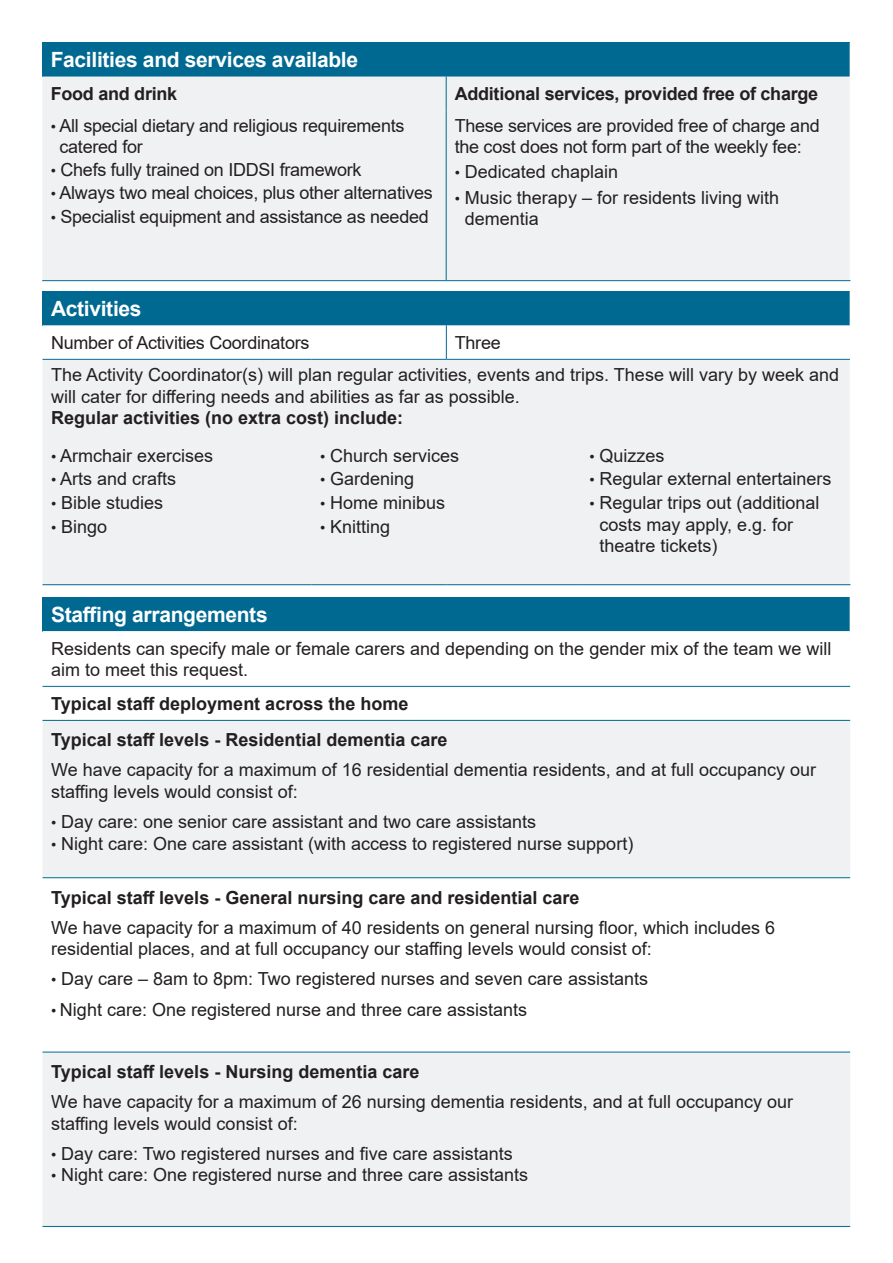
<style>
.page{position:relative;width:893px;height:1263px;background:#fff}
.page>*{position:absolute;margin:0;border:0;box-sizing:border-box;transform-origin:0 0}
.t1{font:700 21px "Arial";letter-spacing:-.015em;color:#fff}
.t2{font:18px/21.6px "Arial";color:#231f20}
.t3{font:700 18px "Arial";color:#231f20}
.s1{font-size:15px}
.s2{font-weight:700}
</style>
<div class="page">
<div style="left:43px;top:597px;width:807px;height:34px;background:#006992"></div>
<svg style="left:43px;top:631px;width:807px;height:89px"></svg>
<svg style="left:43px;top:721px;width:807px;height:505px;fill:#f0f1f2"></svg>
<hr style="left:43px;top:686px;width:807px;height:1px;background:#006992">
<hr style="left:43px;top:720px;width:807px;height:1px;background:#006992">
<hr style="left:43px;top:877px;width:807px;height:1px;background:#006992">
<hr style="left:43px;top:1052px;width:807px;height:1px;background:#006992">
<hr style="left:43px;top:1226px;width:807px;height:1px;background:#006992">
<div style="left:42px;top:43px;width:808px;height:34px;background:#006992"></div>
<div style="left:42px;top:77px;width:808px;height:203px;background:#f0f1f2"></div>
<hr style="left:446px;top:77px;width:1px;height:34px;background:#006992">
<hr style="left:42px;top:280px;width:404px;height:1px;background:#006992">
<hr style="left:446px;top:111px;width:1px;height:169px;background:#006992">
<hr style="left:446px;top:280px;width:404px;height:1px;background:#006992">
<div style="left:43px;top:291px;width:807px;height:34px;background:#006992"></div>
<svg style="left:43px;top:325px;width:807px;height:34px"></svg>
<div style="left:43px;top:360px;width:807px;height:224px;background:#f0f1f2"></div>
<hr style="left:446px;top:325px;width:1px;height:34px;background:#006992">
<hr style="left:43px;top:359px;width:269px;height:1px;background:#006992">
<hr style="left:312px;top:359px;width:134px;height:1px;background:#006992">
<hr style="left:446px;top:359px;width:135px;height:1px;background:#006992">
<hr style="left:581px;top:359px;width:269px;height:1px;background:#006992">
<hr style="left:43px;top:584px;width:269px;height:1px;background:#006992">
<hr style="left:312px;top:584px;width:134px;height:1px;background:#006992">
<hr style="left:446px;top:584px;width:135px;height:1px;background:#006992">
<hr style="left:581px;top:584px;width:269px;height:1px;background:#006992">
<p class="t1" style="left:51px;top:45px;width:309px">Facilities and services available</p>
<p class="t3" style="left:51px;top:81px;width:128px">Food and drink</p>
<p class="t3" style="left:455px;top:81px;width:365px">Additional services, provided free of charge</p>
<p class="t2" style="left:59px;top:115px;width:346px;line-height:21px;text-indent:-9px"><span class="s1">•</span> All special dietary and religious requirements catered for</p>
<p class="t2" style="left:51px;top:159px;width:312px"><span class="s1">•</span> Chefs fully trained on IDDSI framework</p>
<p class="t2" style="left:51px;top:182px;width:384px"><span class="s1">•</span> Always two meal choices, plus other alternatives</p>
<p class="t2" style="left:51px;top:205px;width:380px"><span class="s1">•</span> Specialist equipment and assistance as needed</p>
<p class="t2" style="left:455px;top:115px;width:367px;line-height:21px">These services are provided free of charge and the cost does not form part of the weekly fee:</p>
<p class="t2" style="left:455px;top:161px;width:165px"><span class="s1">•</span> Dedicated chaplain</p>
<p class="t2" style="left:465px;top:187px;width:316px;line-height:21px;text-indent:-10px"><span class="s1">•</span> Music therapy – for residents living with dementia</p>
<p class="t1" style="left:51px;top:294px;width:92px">Activities</p>
<p class="t2" style="left:51px;top:332px;width:260px">Number of Activities Coordinators</p>
<p class="t2" style="left:455px;top:332px;width:47px">Three</p>
<p class="t2" style="left:51px;top:364px;width:789px">The Activity Coordinator(s) will plan regular activities, events and trips. These will vary by week and will cater for differing needs and abilities as far as possible.<br><span class="s2">Regular activities (no extra cost) include:</span></p>
<p class="t2" style="left:51px;top:444px;width:164px"><span class="s1">•</span> Armchair exercises</p>
<p class="t2" style="left:51px;top:468px;width:127px"><span class="s1">•</span> Arts and crafts</p>
<p class="t2" style="left:51px;top:492px;width:114px"><span class="s1">•</span> Bible studies</p>
<p class="t2" style="left:51px;top:516px;width:58px"><span class="s1">•</span> Bingo</p>
<p class="t2" style="left:589px;top:444px;width:77px"><span class="s1">•</span> Quizzes</p>
<p class="t2" style="left:589px;top:468px;width:244px"><span class="s1">•</span> Regular external entertainers</p>
<p class="t2" style="left:599px;top:492px;width:222px;text-indent:-10px"><span class="s1">•</span> Regular trips out (additional costs may apply, e.g. for theatre tickets)</p>
<p class="t2" style="left:320px;top:444px;width:141px"><span class="s1">•</span> Church services</p>
<p class="t2" style="left:320px;top:468px;width:96px"><span class="s1">•</span> Gardening</p>
<p class="t2" style="left:320px;top:492px;width:127px"><span class="s1">•</span> Home minibus</p>
<p class="t2" style="left:320px;top:516px;width:72px"><span class="s1">•</span> Knitting</p>
<p class="t1" style="left:51px;top:599px;width:218px">Staffing arrangements</p>
<p class="t2" style="left:51px;top:638px;width:782px;line-height:21px">Residents can specify male or female carers and depending on the gender mix of the team we will aim to meet this request.</p>
<p class="t3" style="left:51px;top:691px;width:359px">Typical staff deployment across the home</p>
<p class="t3" style="left:51px;top:727px;width:398px">Typical staff levels - Residential dementia care</p>
<p class="t2" style="left:51px;top:759px;width:766px">We have capacity for a maximum of 16 residential dementia residents, and at full occupancy our staffing levels would consist of:</p>
<p class="t2" style="left:51px;top:811px;width:487px"><span class="s1">•</span> Day care: one senior care assistant and two care assistants</p>
<p class="t2" style="left:51px;top:832px;width:584px"><span class="s1">•</span> Night care: One care assistant (with access to registered nurse support)</p>
<p class="t3" style="left:51px;top:884px;width:530px">Typical staff levels - General nursing care and residential care</p>
<p class="t2" style="left:51px;top:916px;width:726px">We have capacity for a maximum of 40 residents on general nursing floor, which includes 6 residential places, and at full occupancy our staffing levels would consist of:</p>
<p class="t2" style="left:51px;top:968px;width:598px"><span class="s1">•</span> Day care – 8am to 8pm: Two registered nurses and seven care assistants</p>
<p class="t2" style="left:51px;top:998px;width:478px"><span class="s1">•</span> Night care: One registered nurse and three care assistants</p>
<p class="t3" style="left:51px;top:1059px;width:370px">Typical staff levels - Nursing dementia care</p>
<p class="t2" style="left:51px;top:1091px;width:743px">We have capacity for a maximum of 26 nursing dementia residents, and at full occupancy our staffing levels would consist of:</p>
<p class="t2" style="left:51px;top:1142px;width:463px"><span class="s1">•</span> Day care: Two registered nurses and five care assistants</p>
<p class="t2" style="left:51px;top:1164px;width:479px"><span class="s1">•</span> Night care: One registered nurse and three care assistants</p>
</div>
